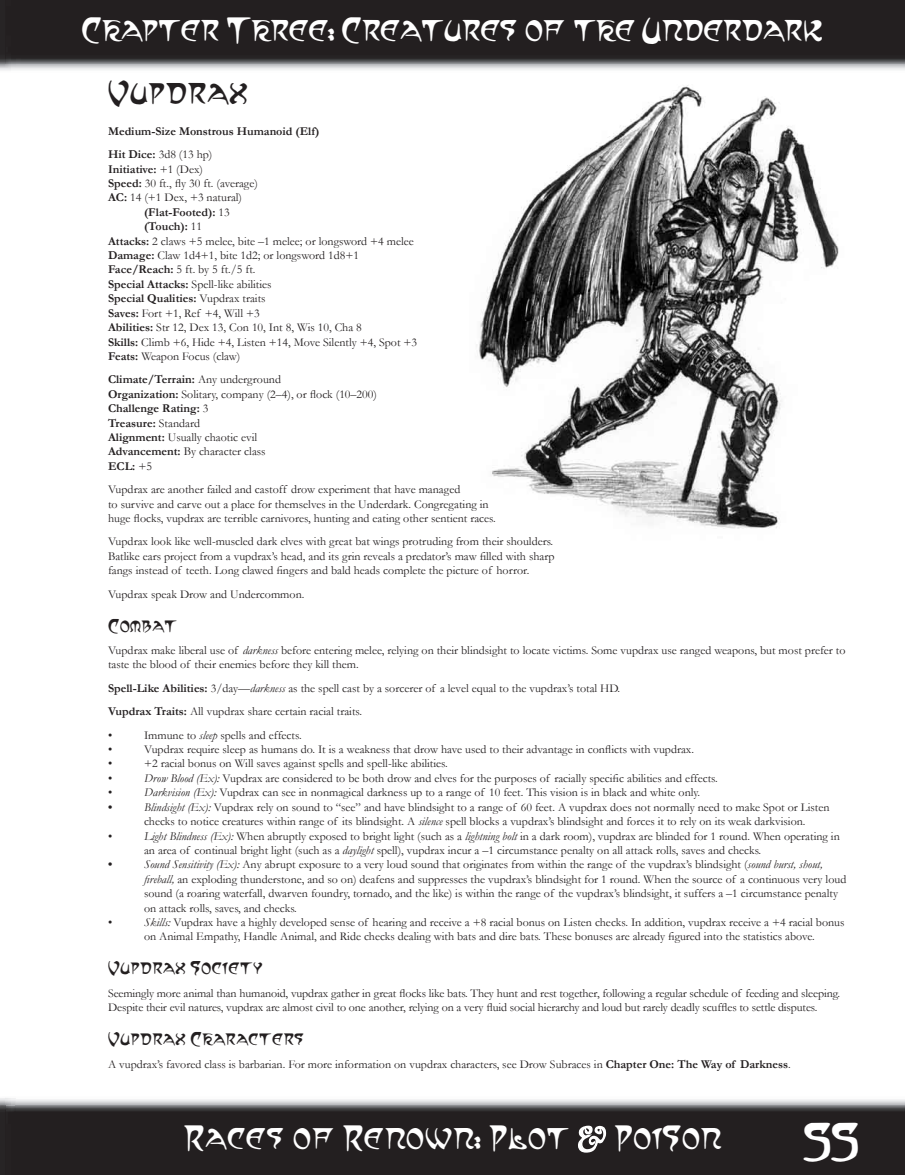
<style>
.page{position:relative;width:905px;height:1175px;background:#fff}
.page>*{position:absolute;margin:0;border:0;box-sizing:border-box;transform-origin:0 0}
.t1{font:39px "Moravia";color:#fff}
.t2{font:27px "Moravia";letter-spacing:-.03em;color:#fff}
.t3{font:27px "Moravia";color:#fff}
.t4{font:27px "Moravia";color:#231f20}
.t5{font:15px "Moravia";color:#231f20}
.t6{font:12px/14.4px "Garamond";color:#231f20}
.t7{font:700 12px/23.4px "Garamond";color:#231f20}
.s1{font-weight:400}
.s2{font-weight:700}
.s3{font-style:italic}
.s4{font-family:"Summerisle";font-size:43.5px}
</style>
<div class="page">
<img style="left:0;top:0;width:904px;height:71px">
<img style="left:6px;top:1099px;width:898px;height:75px">
<img style="left:0;top:1098px;width:16px;height:8px">
<img style="left:0;top:1106px;width:6px;height:68px">
<svg style="left:577px;top:1123px;width:30px;height:30px"></svg>
<img style="left:476px;top:85px;width:363px;height:444px">
<h2 class="t2" style="left:81px;top:13px;width:743px">Chapter Three: Creatures of the Underdark</h2>
<h2 class="t4" style="left:108px;top:76px;width:141px">Vupdrax</h2>
<p class="t7" style="left:108px;top:119px;width:213px">Medium-Size Monstrous Humanoid (Elf)<br>Hit Dice: <span class="s1">3d8 (13 hp)</span></p>
<p class="t7" style="left:108px;top:157px;width:96px">Initiative: <span class="s1">+1 (Dex)</span></p>
<p class="t6" style="left:108px;top:176px;width:151px"><span class="s2">Speed:</span> 30 ft., fly 30 ft. (average)</p>
<p class="t6" style="left:108px;top:190px;width:136px"><span class="s2">AC:</span> 14 (+1 Dex, +3 natural)</p>
<p class="t7" style="left:144px;top:200px;width:87px">(Flat-Footed): <span class="s1">13</span></p>
<p class="t7" style="left:144px;top:215px;width:60px">(Touch): <span class="s1">11</span></p>
<p class="t6" style="left:108px;top:233px;width:307px"><span class="s2">Attacks:</span> 2 claws +5 melee, bite –1 melee; or longsword +4 melee</p>
<p class="t6" style="left:108px;top:248px;width:252px"><span class="s2">Damage:</span> Claw 1d4+1, bite 1d2; or longsword 1d8+1</p>
<p class="t6" style="left:108px;top:262px;width:149px"><span class="s2">Face/Reach:</span> 5 ft. by 5 ft./5 ft.</p>
<p class="t6" style="left:108px;top:276px;width:165px"><span class="s2">Special Attacks:</span> Spell-like abilities</p>
<p class="t7" style="left:108px;top:287px;width:159px">Special Qualities: <span class="s1">Vupdrax traits</span></p>
<p class="t6" style="left:108px;top:305px;width:153px"><span class="s2">Saves:</span> Fort +1, Ref +4, Will +3</p>
<p class="t6" style="left:108px;top:320px;width:255px"><span class="s2">Abilities:</span> Str 12, Dex 13, Con 10, Int 8, Wis 10, Cha 8</p>
<p class="t6" style="left:108px;top:334px;width:310px"><span class="s2">Skills:</span> Climb +6, Hide +4, Listen +14, Move Silently +4, Spot +3</p>
<p class="t6" style="left:108px;top:348px;width:134px"><span class="s2">Feats:</span> Weapon Focus (claw)</p>
<p class="t6" style="left:108px;top:372px;width:270px"><span class="s2">Climate/Terrain:</span> Any underground<br><span class="s2">Organization:</span> Solitary, company (2–4), or flock (10–200)<br><span class="s2">Challenge Rating:</span> 3<br><span class="s2">Treasure:</span> Standard<br><span class="s2">Alignment:</span> Usually chaotic evil<br><span class="s2">Advancement:</span> By character class<br><span class="s2">ECL:</span> +5</p>
<p class="t6" style="left:108px;top:482px;width:389px">Vupdrax are another failed and castoff drow experiment that have managed<br>to survive and carve out a place for themselves in the Underdark. Congregating in huge flocks, vupdrax are terrible carnivores, hunting and eating other sentient races.</p>
<p class="t6" style="left:108px;top:534px;width:448px">Vupdrax look like well-muscled dark elves with great bat wings protruding from their shoulders.<br>Batlike ears project from a vupdrax’s head, and its grin reveals a predator’s maw filled with sharp fangs instead of teeth. Long clawed fingers and bald heads complete the picture of horror.</p>
<p class="t6" style="left:108px;top:586px;width:198px">Vupdrax speak Drow and Undercommon.</p>
<p class="t5" style="left:108px;top:616px;width:70px">Combat</p>
<p class="t6" style="left:108px;top:642px;width:739px">Vupdrax make liberal use of <span class="s3">darkness</span> before entering melee, relying on their blindsight to locate victims. Some vupdrax use ranged weapons, but most prefer to taste the blood of their enemies before they kill them.</p>
<p class="t6" style="left:108px;top:676px;width:513px;line-height:23.4px"><span class="s2">Spell-Like Abilities:</span> 3/day<span class="s3">—darkness</span> as the spell cast by a sorcerer of a level equal to the vupdrax’s total HD.<br><span class="s2">Vupdrax Traits:</span> All vupdrax share certain racial traits.<br>•</p>
<p class="t6" style="left:144px;top:727px;width:159px">Immune to <span class="s3">sleep</span> spells and effects.</p>
<p class="t6" style="left:108px;top:741px;width:6px">•</p>
<p class="t6" style="left:144px;top:741px;width:551px">Vupdrax require sleep as humans do. It is a weakness that drow have used to their advantage in conflicts with vupdrax.</p>
<p class="t6" style="left:108px;top:756px;width:6px">•</p>
<p class="t6" style="left:144px;top:756px;width:305px">+2 racial bonus on Will saves against spells and spell-like abilities.</p>
<p class="t6" style="left:108px;top:770px;width:6px">•</p>
<p class="t6" style="left:144px;top:770px;width:575px"><span class="s3">Drow Blood (Ex):</span> Vupdrax are considered to be both drow and elves for the purposes of racially specific abilities and effects.</p>
<p class="t6" style="left:108px;top:785px;width:6px">•</p>
<p class="t6" style="left:144px;top:785px;width:557px"><span class="s3">Darkvision (Ex):</span> Vupdrax can see in nonmagical darkness up to a range of 10 feet. This vision is in black and white only.</p>
<p class="t7" style="left:108px;top:795px;width:6px">•</p>
<p class="t6" style="left:144px;top:799px;width:687px"><span class="s3">Blindsight (Ex):</span> Vupdrax rely on sound to “see” and have blindsight to a range of 60 feet. A vupdrax does not normally need to make Spot or Listen checks to notice creatures within range of its blindsight. A <span class="s3">silence</span> spell blocks a vupdrax’s blindsight and forces it to rely on its weak darkvision.</p>
<p class="t6" style="left:108px;top:828px;width:6px">•</p>
<p class="t6" style="left:144px;top:828px;width:697px"><span class="s3">Light Blindness (Ex):</span> When abruptly exposed to bright light (such as a <span class="s3">lightning bolt</span> in a dark room), vupdrax are blinded for 1 round. When operating in an area of continual bright light (such as a <span class="s3">daylight</span> spell), vupdrax incur a –1 circumstance penalty on all attack rolls, saves and checks.</p>
<p class="t7" style="left:108px;top:853px;width:6px">•</p>
<p class="t6" style="left:144px;top:857px;width:703px"><span class="s3">Sound Sensitivity (Ex):</span> Any abrupt exposure to a very loud sound that originates from within the range of the vupdrax’s blindsight (<span class="s3">sound burst, shout, fireball,</span> an exploding thunderstone, and so on) deafens and suppresses the vupdrax’s blindsight for 1 round. When the source of a continuous very loud sound (a roaring waterfall, dwarven foundry, tornado, and the like) is within the range of the vupdrax’s blindsight, it suffers a –1 circumstance penalty on attack rolls, saves, and checks.</p>
<p class="t6" style="left:108px;top:914px;width:6px">•</p>
<p class="t6" style="left:144px;top:914px;width:701px"><span class="s3">Skills:</span> Vupdrax have a highly developed sense of hearing and receive a +8 racial bonus on Listen checks. In addition, vupdrax receive a +4 racial bonus on Animal Empathy, Handle Animal, and Ride checks dealing with bats and dire bats. These bonuses are already figured into the statistics above.</p>
<p class="t5" style="left:108px;top:958px;width:156px">Vupdrax Society</p>
<p class="t6" style="left:108px;top:985px;width:733px">Seemingly more animal than humanoid, vupdrax gather in great flocks like bats. They hunt and rest together, following a regular schedule of feeding and sleeping.<br>Despite their evil natures, vupdrax are almost civil to one another, relying on a very fluid social hierarchy and loud but rarely deadly scuffles to settle disputes.</p>
<p class="t5" style="left:108px;top:1029px;width:197px">Vupdrax Characters</p>
<p class="t6" style="left:108px;top:1056px;width:684px">A vupdrax’s favored class is barbarian. For more information on vupdrax characters, see Drow Subraces in <span class="s2">Chapter One: The Way of Darkness</span>.</p>
<h2 class="t3" style="left:184px;top:1120px;width:539px">Races of Renown: Plot <span class="s4">&amp;</span> PoiSon</h2>
<h1 class="t1" style="left:803px;top:1116px;width:57px">55</h1>
</div>
